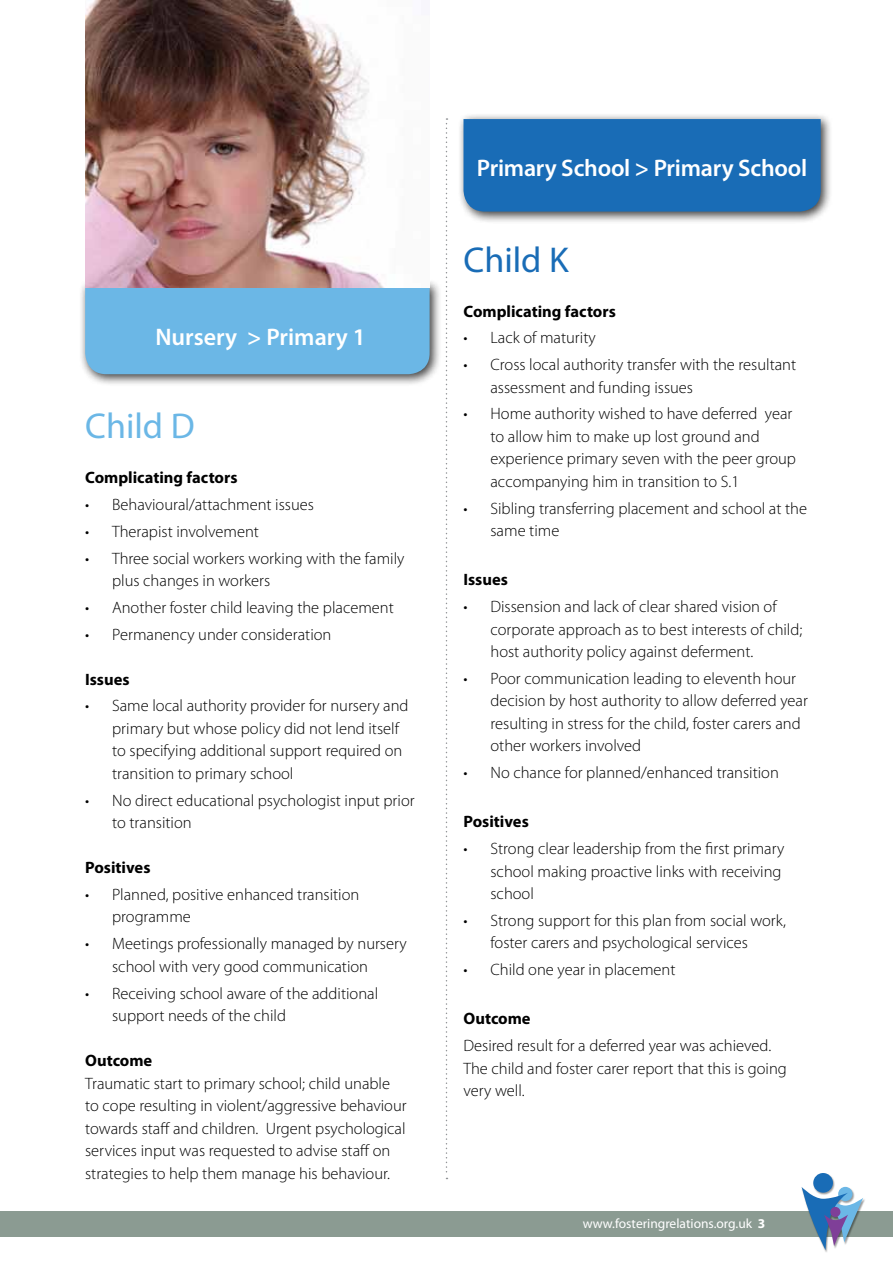
<style>
.page{position:relative;width:893px;height:1263px;background:#fff}
.page>*{position:absolute;margin:0;border:0;box-sizing:border-box;transform-origin:0 0}
.t1{font:36px "Myriad Pro";color:#6bb7e6}
.t2{font:36px "Myriad Pro";color:#196cb6}
.t3{font:600 24px "Myriad Pro";letter-spacing:-.01em;color:#fff}
.t4{font:300 16.5px/22.5px "Myriad Pro";color:#000}
.t5{font:700 16.5px "Myriad Pro";color:#000}
.t6{font:13.5px "Myriad Pro";color:#fff}
.s1{font-weight:700}
</style>
<div class="page">
<div style="left:0;top:1211px;width:893px;height:26px;background:#8b9b92"></div>
<div style="left:801px;top:1173px;width:64px;height:80px;background:#000;opacity:.39"></div>
<div style="left:813px;top:1173px;width:20px;height:20px;background:#196cb6;border-radius:50%"></div>
<svg style="left:801px;top:1187px;width:62px;height:63px"></svg>
<div style="left:830px;top:1207px;width:10px;height:10px;background:#7f3f98;border-radius:50%"></div>
<div style="left:79px;top:279px;width:363px;height:107px;background:#000;opacity:.75"></div>
<div style="left:85px;top:287px;width:345px;height:87px;background:#6bb7e6"></div>
<div style="left:457px;top:113px;width:376px;height:111px;background:#000;opacity:.75"></div>
<div style="left:463px;top:119px;width:358px;height:93px;background:#196cb6"></div>
<svg style="left:446px;top:118px;width:1px;height:1061px"></svg>
<img style="left:85px;top:0;width:345px;height:287px">
<h2 class="t3" style="left:155px;top:322px;width:212px">Nursery &gt; Primary 1</h2>
<h1 class="t1" style="left:85px;top:404px;width:111px">Child D</h1>
<p class="t5" style="left:85px;top:467px;width:154px">Complicating factors</p>
<p class="t4" style="left:85px;top:494px;width:230px">• Behavioural/attachment issues</p>
<p class="t4" style="left:85px;top:520px;width:175px">• Therapist involvement</p>
<p class="t4" style="left:112px;top:547px;width:294px;text-indent:-27px">• Three social workers working with the family plus changes in workers</p>
<p class="t4" style="left:85px;top:596px;width:310px">• Another foster child leaving the placement</p>
<p class="t4" style="left:85px;top:623px;width:248px">• Permanency under consideration</p>
<p class="t5" style="left:85px;top:668px;width:46px">Issues</p>
<p class="t4" style="left:112px;top:695px;width:298px;text-indent:-27px">• Same local authority provider for nursery and primary but whose policy did not lend itself to specifying additional support required on transition to primary school</p>
<p class="t4" style="left:112px;top:789px;width:304px;text-indent:-27px">• No direct educational psychologist input prior to transition</p>
<p class="t5" style="left:85px;top:857px;width:67px">Positives</p>
<p class="t4" style="left:112px;top:883px;width:249px;text-indent:-27px">• Planned, positive enhanced transition programme</p>
<p class="t4" style="left:112px;top:933px;width:296px;text-indent:-27px">• Meetings professionally managed by nursery school with very good communication</p>
<p class="t4" style="left:112px;top:982px;width:268px;text-indent:-27px">• Receiving school aware of the additional support needs of the child</p>
<p class="t5" style="left:85px;top:1050px;width:69px">Outcome</p>
<p class="t4" style="left:85px;top:1072px;width:323px">Traumatic start to primary school; child unable to cope resulting in violent/aggressive behaviour towards staff and children. Urgent psychological services input was requested to advise staff on strategies to help them manage his behaviour.</p>
<h2 class="t3" style="left:477px;top:153px;width:332px">Primary School &gt; Primary School</h2>
<h1 class="t2" style="left:463px;top:237px;width:107px">Child K</h1>
<p class="t5" style="left:463px;top:300px;width:154px">Complicating factors</p>
<p class="t4" style="left:463px;top:327px;width:134px">• Lack of maturity</p>
<p class="t4" style="left:490px;top:354px;width:307px;text-indent:-27px">• Cross local authority transfer with the resultant assessment and funding issues</p>
<p class="t4" style="left:490px;top:403px;width:307px;text-indent:-27px">• Home authority wished to have deferred year to allow him to make up lost ground and experience primary seven with the peer group accompanying him in transition to S.1</p>
<p class="t4" style="left:490px;top:497px;width:318px;text-indent:-27px">• Sibling transferring placement and school at the same time</p>
<p class="t5" style="left:463px;top:569px;width:46px">Issues</p>
<p class="t4" style="left:490px;top:596px;width:313px;text-indent:-27px">• Dissension and lack of clear shared vision of corporate approach as to best interests of child; host authority policy against deferment.</p>
<p class="t4" style="left:490px;top:667px;width:319px;text-indent:-27px">• Poor communication leading to eleventh hour decision by host authority to allow deferred year resulting in stress for the child, foster carers and other workers involved</p>
<p class="t4" style="left:463px;top:762px;width:317px">• No chance for planned/enhanced transition</p>
<p class="t5" style="left:463px;top:811px;width:67px">Positives</p>
<p class="t4" style="left:490px;top:838px;width:295px;text-indent:-27px">• Strong clear leadership from the first primary school making proactive links with receiving school</p>
<p class="t4" style="left:490px;top:909px;width:297px;text-indent:-27px">• Strong support for this plan from social work, foster carers and psychological services</p>
<p class="t4" style="left:463px;top:959px;width:213px">• Child one year in placement</p>
<p class="t5" style="left:463px;top:1008px;width:69px">Outcome</p>
<p class="t4" style="left:463px;top:1035px;width:325px">Desired result for a deferred year was achieved.<br>The child and foster carer report that this is going very well.</p>
<p class="t6" style="left:583px;top:1215px;width:184px">www.fosteringrelations.org.uk <span class="s1">3</span></p>
</div>
